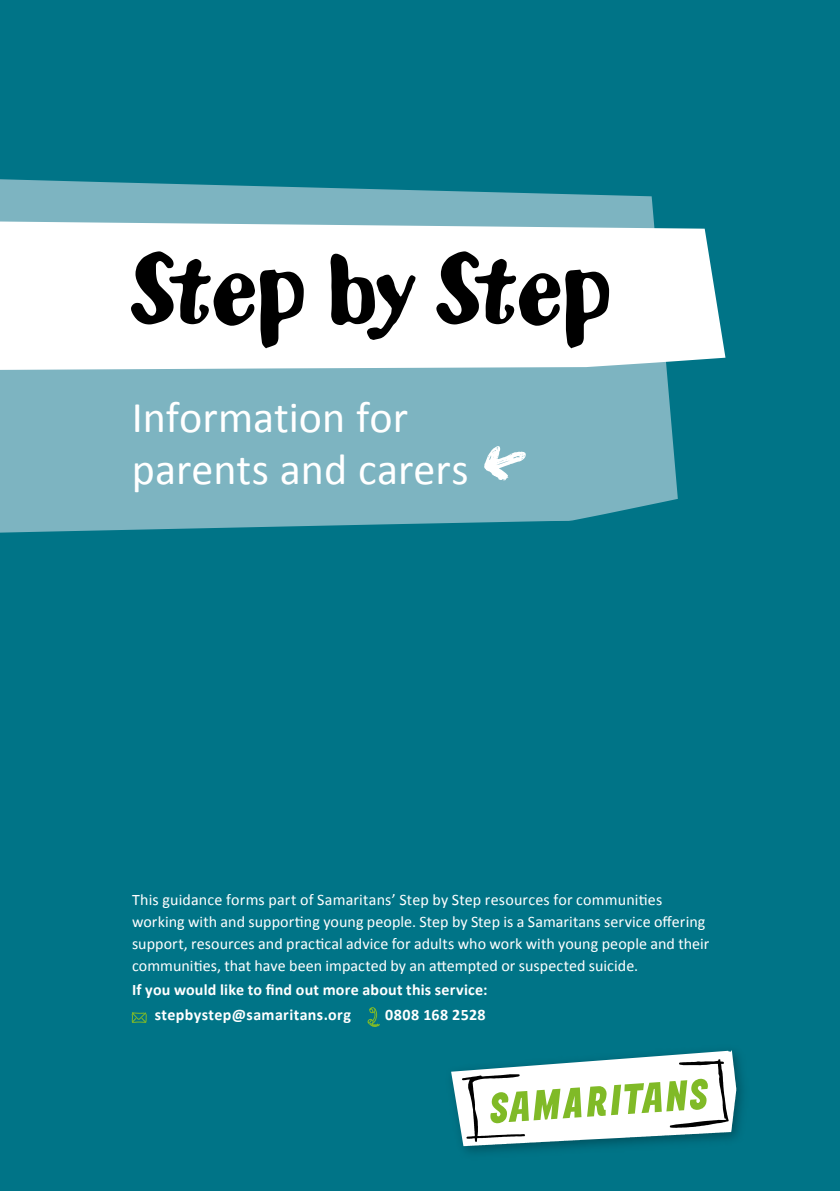
<style>
.page{position:relative;width:840px;height:1191px;background:#fff}
.page>*{position:absolute;margin:0;border:0;box-sizing:border-box;transform-origin:0 0}
.t1{font:96px "Samaritans";color:#000}
.t2{font:44px/52px "Calibri";color:#fff}
.t3{font:16px/22px "Calibri";letter-spacing:.005em;color:#fff}
.t4{font:700 16px/24.8px "Calibri";letter-spacing:.015em;color:#fff}
</style>
<div class="page">
<div style="left:0;top:0;width:839px;height:1191px;background:#007487"></div>
<svg style="left:0;top:179px;width:677px;height:354px;fill:#7db4c1"></svg>
<div style="left:0;top:221px;width:725px;height:149px;background:#fff"></div>
<svg style="left:483px;top:446px;width:43px;height:34px"></svg>
<svg style="left:367px;top:1007px;width:12px;height:19px"></svg>
<svg style="left:131px;top:1012px;width:16px;height:11px"></svg>
<img style="left:463px;top:1055px;width:280px;height:98px">
<svg style="left:451px;top:1050px;width:285px;height:96px"></svg>
<h1 class="t1" style="left:131px;top:241px;width:481px">Step by Step</h1>
<h2 class="t2" style="left:132px;top:391px;width:338px">Information for parents and carers</h2>
<p class="t3" style="left:132px;top:888px;width:578px">This guidance forms part of Samaritans’ Step by Step resources for communities working with and supporting young people. Step by Step is a Samaritans service offering support, resources and practical advice for adults who work with young people and their communities, that have been impacted by an attempted or suspected suicide.</p>
<p class="t4" style="left:155px;top:977px;width:334px;text-indent:-23px">If you would like to find out more about this service: stepbystep@samaritans.org</p>
<p class="t4" style="left:385px;top:1002px;width:102px">0808 168 2528</p>
</div>
